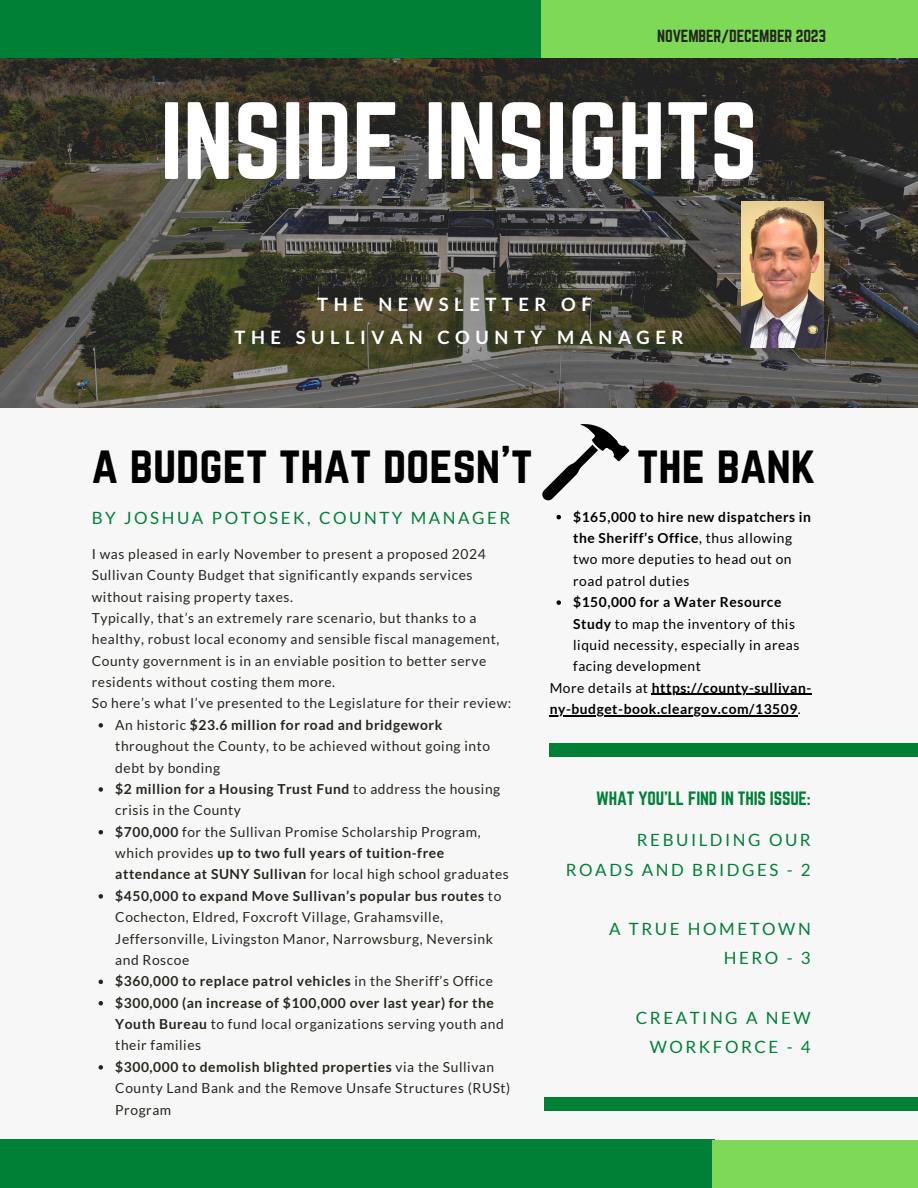
<style>
.page{position:relative;width:918px;height:1188px;background:#f7f7f7}
.page>*{position:absolute;margin:0;border:0;box-sizing:border-box;transform-origin:0 0}
.t1{font:96px "Norwester";color:#fff}
.t2{font:46.5px "Norwester";color:#000}
.t3{font:700 18.45px "Lato";letter-spacing:.3em;color:#fff}
.t4{font:16.95px/29.7px "Lato";letter-spacing:.15em;color:#008037;text-align:right}
.t5{font:16.95px "Norwester";letter-spacing:-.01em;color:#008037}
.t6{font:15.3px "Norwester";letter-spacing:-.01em;color:#26261f}
.t7{font:13.8px/21.3px "Lato";letter-spacing:.04em;color:#26261f}
.t8{font:13.8px/21.3px "Lato";letter-spacing:.04em;color:#000}
.t9{font:700 13.8px/21.3px "Lato";letter-spacing:.04em;color:#26261f}
.t10{font:700 13.8px/21.3px "Lato";letter-spacing:.04em;color:#000}
.s1{font-weight:700}
.s2{font-weight:400}
</style>
<div class="page">
<img style="left:0;top:58px;width:918px;height:350px">
<div style="left:0;top:0;width:637px;height:58px;background:#008037"></div>
<div style="left:542px;top:0;width:376px;height:58px;background:#7ed957"></div>
<div style="left:0;top:1140px;width:715px;height:48px;background:#008037"></div>
<div style="left:712px;top:1140px;width:206px;height:48px;background:#7ed957"></div>
<div style="left:550px;top:743px;width:368px;height:14px;background:#008037"></div>
<img style="left:741px;top:202px;width:82px;height:146px">
<div style="left:544px;top:1097px;width:374px;height:14px;background:#008037"></div>
<svg style="left:542px;top:424px;width:87px;height:76px"></svg>
<svg style="left:99px;top:723px;width:4px;height:5px"></svg>
<svg style="left:99px;top:787px;width:4px;height:5px"></svg>
<svg style="left:99px;top:830px;width:4px;height:4px"></svg>
<svg style="left:99px;top:894px;width:4px;height:5px"></svg>
<svg style="left:99px;top:980px;width:4px;height:4px"></svg>
<svg style="left:99px;top:1001px;width:4px;height:4px"></svg>
<svg style="left:99px;top:1065px;width:4px;height:5px"></svg>
<svg style="left:556px;top:515px;width:5px;height:4px"></svg>
<svg style="left:556px;top:600px;width:5px;height:5px"></svg>
<hr style="left:652px;top:694px;width:160px;height:1px;background:#000">
<hr style="left:550px;top:715px;width:248px;height:1px;background:#000">
<p class="t6" style="left:657px;top:26px;width:170px">NOVEMBER/DECEMBER 2023</p>
<p class="t1" style="left:160px;top:83px;width:599px">INSIDE INSIGHTS</p>
<p class="t3" style="left:317px;top:293px;width:276px">THE NEWSLETTER OF</p>
<p class="t3" style="left:235px;top:325px;width:451px">THE SULLIVAN COUNTY MANAGER</p>
<p class="t2" style="left:92px;top:437px;width:442px">a budget that doesn’t</p>
<p class="t2" style="left:637px;top:437px;width:180px">the bank</p>
<p class="t4" style="left:92px;top:502px;width:420px">BY JOSHUA POTOSEK, COUNTY MANAGER</p>
<p class="t8" style="left:573px;top:506px;width:239px"><span class="s1">$165,000 to hire new dispatchers in the Sheriff’s Office</span>, thus allowing two more deputies to head out on road patrol duties</p>
<p class="t8" style="left:573px;top:591px;width:228px"><span class="s1">$150,000 for a Water Resource<br>Study</span> to map the inventory of this liquid necessity, especially in areas facing development</p>
<p class="t10" style="left:550px;top:677px;width:263px"><span class="s2">More details at</span> https://county-sullivan&shy;ny-budget-book.cleargov.com/13509<span class="s2">.</span></p>
<p class="t7" style="left:92px;top:543px;width:395px">I was pleased in early November to present a proposed 2024<br>Sullivan County Budget that significantly expands services without raising property taxes.</p>
<p class="t7" style="left:92px;top:607px;width:409px">Typically, that’s an extremely rare scenario, but thanks to a healthy, robust local economy and sensible fiscal management, County government is in an enviable position to better serve residents without costing them more.</p>
<p class="t7" style="left:92px;top:692px;width:421px">So here’s what I’ve presented to the Legislature for their review:</p>
<p class="t7" style="left:115px;top:714px;width:376px">An historic <span class="s1">$23.6 million for road and bridgework </span>throughout the County, to be achieved without going into debt by bonding</p>
<p class="t7" style="left:115px;top:778px;width:387px"><span class="s1">$2 million for a Housing Trust Fund</span> to address the housing crisis in the County</p>
<p class="t7" style="left:115px;top:821px;width:395px"><span class="s1">$700,000</span> for the Sullivan Promise Scholarship Program, which provides <span class="s1">up to two full years of tuition-free attendance at SUNY Sullivan</span> for local high school graduates</p>
<p class="t7" style="left:115px;top:885px;width:388px"><span class="s1">$450,000 to expand Move Sullivan’s popular bus routes</span> to Cochecton, Eldred, Foxcroft Village, Grahamsville, Jeffersonville, Livingston Manor, Narrowsburg, Neversink and Roscoe</p>
<p class="t9" style="left:115px;top:970px;width:379px">$360,000 to replace patrol vehicles <span class="s2">in the Sheriff’s Office</span></p>
<p class="t9" style="left:115px;top:992px;width:390px">$300,000 (an increase of $100,000 over last year) for the<br>Youth Bureau <span class="s2">to fund local organizations serving youth and their families</span></p>
<p class="t7" style="left:115px;top:1056px;width:397px"><span class="s1">$300,000 to demolish blighted properties</span> via the Sullivan<br>County Land Bank and the Remove Unsafe Structures (RUSt)<br>Program</p>
<p class="t5" style="left:596px;top:788px;width:216px">WHAT YOU'LL FIND IN THIS ISSUE:</p>
<p class="t4" style="left:566px;top:825px;width:246px">REBUILDING OUR<br>ROADS AND BRIDGES - 2</p>
<p class="t4" style="left:609px;top:913px;width:203px">A TRUE HOMETOWN<br>HERO - 3</p>
<p class="t4" style="left:636px;top:1002px;width:176px">CREATING A NEW<br>WORKFORCE - 4</p>
</div>
